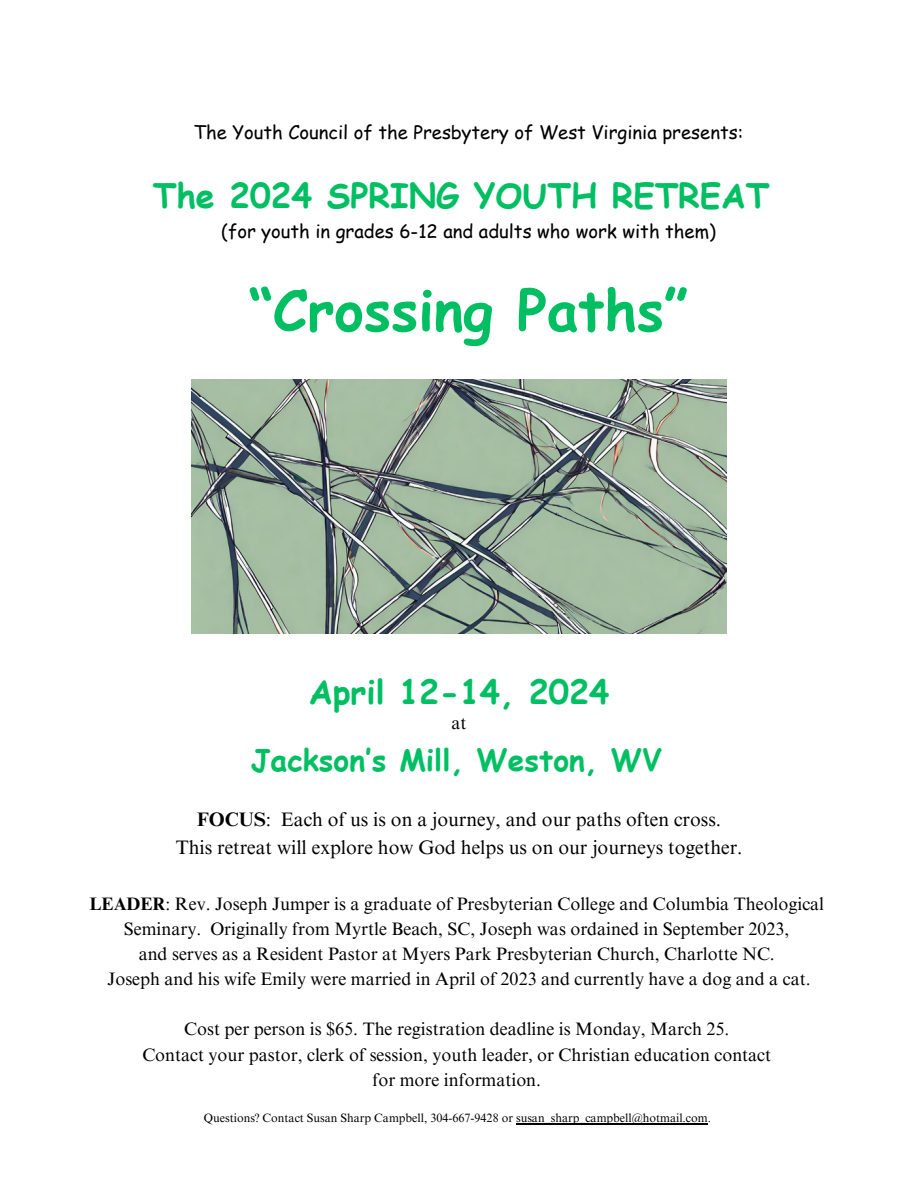
<style>
.page{position:relative;width:918px;height:1188px;background:#fff}
.page>*{position:absolute;margin:0;border:0;box-sizing:border-box;transform-origin:0 0}
.t1{font:700 55.95px "Comic Sans MS";color:#00bf63}
.t2{font:700 33.9px "Comic Sans MS";color:#00bf63}
.t3{font:700 33px "Comic Sans MS";color:#00bf63}
.t4{font:700 30px "Comic Sans MS";color:#00bf63}
.t5{font:19.5px/27.2px "Times NRMT Pro";color:#000;text-align:center}
.t6{font:18.45px "Comic Sans MS";color:#000}
.t7{font:18px/25.2px "Times NRMT Pro";color:#000;text-align:center}
.t8{font:12px "Times NRMT Pro";color:#000}
.s1{font-weight:700}
.s2{font-family:"Minion Pro"}
</style>
<div class="page">
<img style="left:192px;top:379px;width:534px;height:255px">
<hr style="left:516px;top:1124px;width:192px;height:1px;background:#000">
<h3 class="t6" style="left:194px;top:119px;width:551px">The Youth Council of the Presbytery of West Virginia presents:</h3>
<h3 class="t2" style="left:153px;top:171px;width:618px">The 2024 SPRING YOUTH RETREAT</h3>
<h3 class="t6" style="left:221px;top:218px;width:496px">(for youth in grades 6-12 and adults who work with them)</h3>
<h1 class="t1" style="left:249px;top:269px;width:441px">“Crossing Paths”</h1>
<p class="t3" style="left:309px;top:667px;width:302px">April 12-14, 2024</p>
<p class="t7" style="left:451px;top:712px;width:17px">at</p>
<p class="t4" style="left:251px;top:738px;width:413px">Jackson’s Mill, Weston, WV</p>
<p class="t5" style="left:176px;top:809px;width:568px"><span class="s1">FOCUS</span>: Each of us is on a journey, and our paths often cross.<br>This retreat will explore how God helps us on our journeys together.</p>
<p class="t7" style="left:90px;top:893px;width:736px"><span class="s1">LEADER</span>: Rev. Joseph Jumper is a graduate of Presbyterian College and Columbia Theological Seminary. Originally from Myrtle Beach, SC, Joseph was ordained in September 2023,<br>and serves as a Resident Pastor at Myers Park Presbyterian Church, Charlotte NC.<br>Joseph and his wife Emily were married in April of 2023 and currently have a dog and a cat.</p>
<p class="t7" style="left:142px;top:1019px;width:630px">Cost per person is $65. The registration deadline is Monday, March 25.<br>Contact your pastor, clerk of session, youth leader<span class="s2">,</span> or Christian education contact for more information.</p>
<p class="t8" style="left:204px;top:1113px;width:509px">Questions? Contact Susan Sharp Campbell, 304-667-9428 or susan_sharp_campbell@hotmail.com.</p>
</div>
